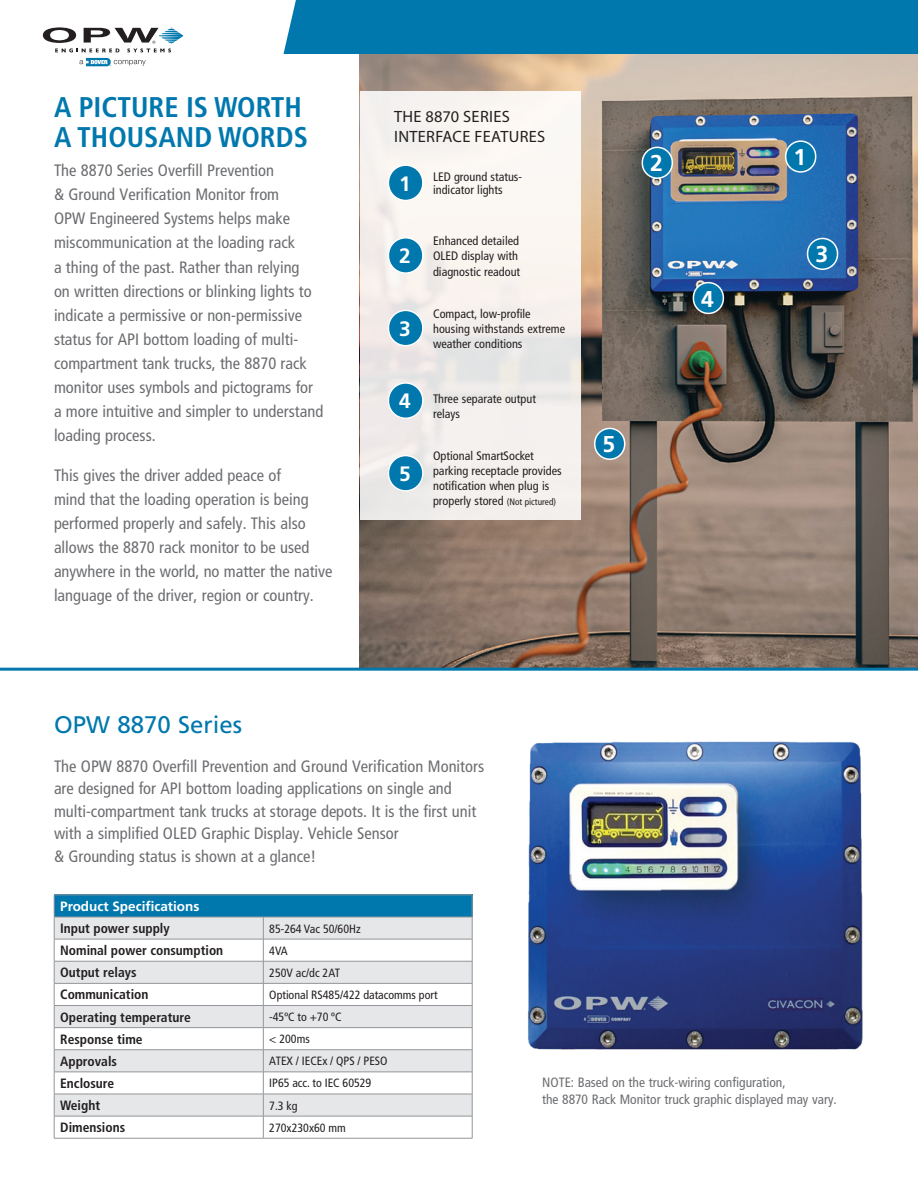
<style>
.page{position:relative;width:918px;height:1188px;background:#fff}
.page>*{position:absolute;margin:0;border:0;box-sizing:border-box;transform-origin:0 0}
.t1{font:700 condensed 28.5px/30px "Frutiger LT Std";color:#0078ae}
.t2{font:24px "Frutiger LT Std";color:#0078ae}
.t3{font:700 22.95px "Frutiger LT Std";color:#fff}
.t4{font:700 20.85px "Frutiger LT Std";color:#fff}
.t5{font:condensed 16.5px/24px "Frutiger LT Std";color:#6c6d70}
.t6{font:16.35px/19.8px "Myriad Pro";letter-spacing:.02em;color:#231f20}
.t7{font:700 condensed 13.5px "Frutiger LT Std";color:#231f20}
.t8{font:condensed 13.5px/17.2px "Frutiger LT Std";color:#6c6d70}
.t9{font:700 13.5px/22.2px "Frutiger LT Std";color:#fff}
.t10{font:condensed 12.3px/15px "Frutiger LT Std";color:#231f20}
.t11{font:condensed 12px "Frutiger LT Std";color:#231f20}
.s1{font-size:9.3px}
.s2{font-stretch:condensed;color:#231f20}
</style>
<div class="page">
<img style="left:360px;top:54px;width:558px;height:614px">
<div style="left:786px;top:141px;width:30px;height:31px;background:#0078ae;border-radius:15px"></div>
<div style="left:785px;top:140px;width:31px;height:33px;border:2px solid #fff;border-radius:15px"></div>
<div style="left:642px;top:147px;width:30px;height:31px;background:#0078ae;border-radius:15px"></div>
<div style="left:642px;top:147px;width:31px;height:32px;border:2px solid #fff;border-radius:15px"></div>
<div style="left:808px;top:238px;width:30px;height:31px;background:#0078ae;border-radius:15px"></div>
<div style="left:807px;top:238px;width:31px;height:32px;border:2px solid #fff;border-radius:15px"></div>
<div style="left:693px;top:283px;width:30px;height:30px;background:#0078ae;border-radius:15px"></div>
<div style="left:693px;top:282px;width:31px;height:32px;border:2px solid #fff;border-radius:15px"></div>
<div style="left:595px;top:428px;width:30px;height:31px;background:#0078ae;border-radius:15px"></div>
<div style="left:594px;top:428px;width:31px;height:32px;border:2px solid #fff;border-radius:15px"></div>
<svg style="left:360px;top:92px;width:221px;height:428px;fill:#f4f1ee"></svg>
<div style="left:389px;top:165px;width:34px;height:35px;background:#0078ae;border-radius:17px"></div>
<div style="left:388px;top:165px;width:35px;height:36px;border:1px solid #fff;border-radius:17px"></div>
<div style="left:389px;top:238px;width:34px;height:35px;background:#0078ae;border-radius:17px"></div>
<div style="left:388px;top:237px;width:35px;height:37px;border:1px solid #fff;border-radius:17px"></div>
<div style="left:389px;top:310px;width:34px;height:36px;background:#0078ae;border-radius:17px"></div>
<div style="left:388px;top:310px;width:35px;height:36px;border:1px solid #fff;border-radius:17px"></div>
<div style="left:389px;top:383px;width:34px;height:35px;background:#0078ae;border-radius:17px"></div>
<div style="left:388px;top:382px;width:35px;height:37px;border:1px solid #fff;border-radius:17px"></div>
<div style="left:389px;top:456px;width:34px;height:35px;background:#0078ae;border-radius:17px"></div>
<div style="left:388px;top:455px;width:35px;height:37px;border:1px solid #fff;border-radius:17px"></div>
<img style="left:528px;top:741px;width:335px;height:309px">
<hr style="left:0;top:668px;width:918px;height:3px;background:#0078ae">
<div style="left:54px;top:895px;width:418px;height:22px;background:#0078ae"></div>
<svg style="left:55px;top:918px;width:417px;height:198px;fill:#e6e7e9"></svg>
<hr style="left:54px;top:895px;width:209px;height:1px;background:#939598">
<hr style="left:263px;top:895px;width:209px;height:1px;background:#939598">
<hr style="left:54px;top:917px;width:209px;height:1px;background:#939598">
<hr style="left:263px;top:917px;width:209px;height:1px;background:#939598">
<hr style="left:54px;top:939px;width:209px;height:1px;background:#939598">
<hr style="left:263px;top:939px;width:209px;height:1px;background:#939598">
<hr style="left:54px;top:961px;width:209px;height:1px;background:#939598">
<hr style="left:263px;top:961px;width:209px;height:1px;background:#939598">
<hr style="left:54px;top:983px;width:209px;height:1px;background:#939598">
<hr style="left:263px;top:983px;width:209px;height:1px;background:#939598">
<hr style="left:54px;top:1005px;width:209px;height:1px;background:#939598">
<hr style="left:263px;top:1005px;width:209px;height:1px;background:#939598">
<hr style="left:54px;top:1027px;width:209px;height:1px;background:#939598">
<hr style="left:263px;top:1027px;width:209px;height:1px;background:#939598">
<hr style="left:54px;top:1049px;width:209px;height:1px;background:#939598">
<hr style="left:263px;top:1049px;width:209px;height:1px;background:#939598">
<hr style="left:54px;top:1072px;width:209px;height:1px;background:#939598">
<hr style="left:263px;top:1072px;width:209px;height:1px;background:#939598">
<hr style="left:54px;top:1094px;width:209px;height:1px;background:#939598">
<hr style="left:263px;top:1094px;width:209px;height:1px;background:#939598">
<hr style="left:54px;top:1116px;width:209px;height:1px;background:#939598">
<svg style="left:54px;top:895px;width:1px;height:243px"></svg>
<hr style="left:263px;top:1116px;width:209px;height:1px;background:#939598">
<svg style="left:263px;top:917px;width:1px;height:221px"></svg>
<svg style="left:472px;top:895px;width:1px;height:243px"></svg>
<hr style="left:54px;top:1138px;width:209px;height:1px;background:#939598">
<hr style="left:263px;top:1138px;width:209px;height:1px;background:#939598">
<div style="left:284px;top:0;width:634px;height:54px;background:#0078ae"></div>
<svg style="left:43px;top:27px;width:141px;height:25px"></svg>
<svg style="left:80px;top:58px;width:66px;height:8px"></svg>
<p class="t1" style="left:54px;top:92px;width:255px">A PICTURE IS WORTH<br>A THOUSAND WORDS</p>
<p class="t5" style="left:54px;top:159px;width:271px">The 8870 Series Overfill Prevention<br>&amp; Ground Verification Monitor from<br>OPW Engineered Systems helps make miscommunication at the loading rack<br>a thing of the past. Rather than relying<br>on written directions or blinking lights to indicate a permissive or non-permissive status for API bottom loading of multi&shy;compartment tank trucks, the 8870 rack monitor uses symbols and pictograms for a more intuitive and simpler to understand loading process.</p>
<p class="t5" style="left:54px;top:463px;width:280px">This gives the driver added peace of<br>mind that the loading operation is being performed properly and safely. This also allows the 8870 rack monitor to be used anywhere in the world, no matter the native language of the driver, region or country.</p>
<p class="t6" style="left:394px;top:107px;width:153px">THE 8870 SERIES<br>INTERFACE FEATURES</p>
<p class="t4" style="left:399px;top:171px;width:13px">1</p>
<p class="t4" style="left:399px;top:244px;width:13px">2</p>
<p class="t4" style="left:399px;top:316px;width:13px">3</p>
<p class="t4" style="left:399px;top:389px;width:13px">4</p>
<p class="t4" style="left:399px;top:462px;width:13px">5</p>
<p class="t10" style="left:433px;top:171px;width:91px;line-height:12.3px">LED ground status&shy;indicator lights</p>
<p class="t10" style="left:433px;top:234px;width:89px">Enhanced detailed<br>OLED display with diagnostic readout</p>
<p class="t10" style="left:433px;top:306px;width:134px">Compact, low-profile housing withstands extreme weather conditions</p>
<p class="t10" style="left:433px;top:392px;width:104px">Three separate output relays</p>
<p class="t10" style="left:433px;top:448px;width:130px">Optional SmartSocket parking receptacle provides notification when plug is properly stored <span class="s1">(Not pictured)</span></p>
<p class="t3" style="left:650px;top:150px;width:14px">2</p>
<p class="t3" style="left:794px;top:144px;width:14px">1</p>
<p class="t3" style="left:701px;top:285px;width:14px">4</p>
<p class="t3" style="left:815px;top:241px;width:14px">3</p>
<p class="t3" style="left:603px;top:431px;width:14px">5</p>
<p class="t2" style="left:54px;top:710px;width:190px">OPW 8870 Series</p>
<p class="t5" style="left:54px;top:755px;width:432px;line-height:22.5px">The OPW 8870 Overfill Prevention and Ground Verification Monitors are designed for API bottom loading applications on single and multi-compartment tank trucks at storage depots. It is the first unit with a simplified OLED Graphic Display. Vehicle Sensor<br>&amp; Grounding status is shown at a glance!</p>
<p class="t9" style="left:60px;top:895px;width:141px">Product Specifications<br><span class="s2">Input power supply</span></p>
<p class="t11" style="left:269px;top:921px;width:93px">85-264 Vac 50/60Hz</p>
<p class="t7" style="left:60px;top:943px;width:165px">Nominal power consumption</p>
<p class="t11" style="left:269px;top:944px;width:20px">4VA</p>
<p class="t7" style="left:60px;top:965px;width:78px">Output relays</p>
<p class="t11" style="left:269px;top:966px;width:72px">250V ac/dc 2AT</p>
<p class="t7" style="left:60px;top:987px;width:90px">Communication</p>
<p class="t11" style="left:269px;top:988px;width:170px">Optional RS485/422 datacomms port</p>
<p class="t7" style="left:60px;top:1009px;width:132px">Operating temperature</p>
<p class="t11" style="left:269px;top:1010px;width:74px">-45ºC to +70 ºC</p>
<p class="t7" style="left:60px;top:1031px;width:84px">Response time</p>
<p class="t11" style="left:269px;top:1032px;width:42px">&lt; 200ms</p>
<p class="t7" style="left:60px;top:1053px;width:58px">Approvals</p>
<p class="t11" style="left:269px;top:1054px;width:120px">ATEX / IECEx / QPS / PESO</p>
<p class="t7" style="left:60px;top:1075px;width:56px">Enclosure</p>
<p class="t11" style="left:269px;top:1076px;width:104px">IP65 acc. to IEC 60529</p>
<p class="t7" style="left:60px;top:1097px;width:41px">Weight</p>
<p class="t11" style="left:269px;top:1098px;width:30px">7.3 kg</p>
<p class="t7" style="left:60px;top:1120px;width:67px">Dimensions</p>
<p class="t11" style="left:269px;top:1121px;width:78px">270x230x60 mm</p>
<p class="t8" style="left:542px;top:1074px;width:296px">NOTE: Based on the truck-wiring configuration,<br>the 8870 Rack Monitor truck graphic displayed may vary.</p>
</div>
